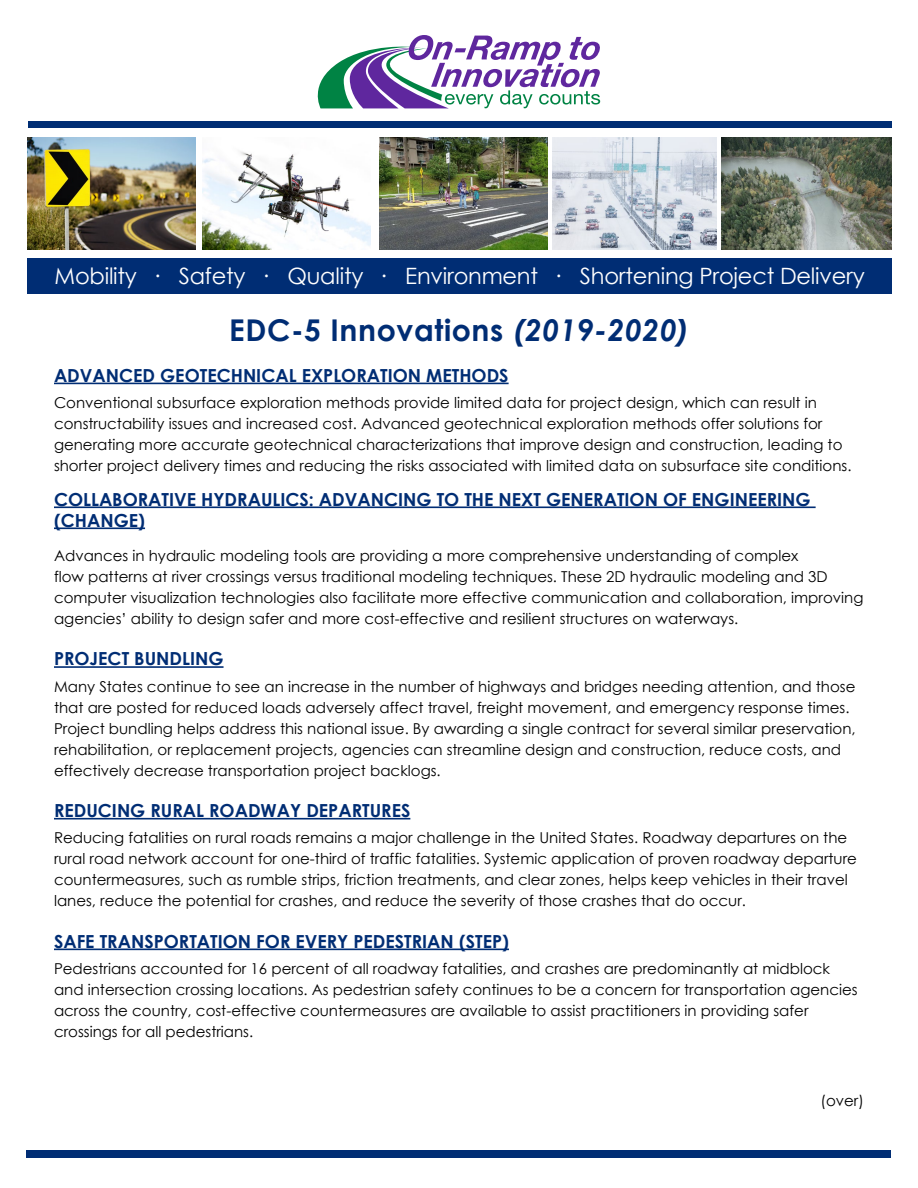
<style>
.page{position:relative;width:918px;height:1188px;background:#fff}
.page>*{position:absolute;margin:0;border:0;box-sizing:border-box;transform-origin:0 0}
.t1{font:700 30px "Century Gothic";letter-spacing:.02em;color:#002d74}
.t2{font:22.5px "Century Gothic";letter-spacing:-.01em;color:#fff}
.t3{font:700 18px/21px "Century Gothic";color:#002d74}
.t4{font:15px/21px "Century Gothic";color:#000}
.s1{font-style:italic}
</style>
<div class="page">
<div style="left:26px;top:1150px;width:865px;height:7px;background:#002d74"></div>
<svg style="left:317px;top:35px;width:284px;height:73px"></svg>
<div style="left:28px;top:121px;width:864px;height:7px;background:#002d74"></div>
<hr style="left:54px;top:383px;width:455px;height:1px;background:#002d74">
<hr style="left:54px;top:506px;width:762px;height:2px;background:#002d74">
<hr style="left:54px;top:527px;width:91px;height:2px;background:#002d74">
<hr style="left:54px;top:666px;width:170px;height:2px;background:#002d74">
<hr style="left:54px;top:818px;width:356px;height:2px;background:#002d74">
<hr style="left:54px;top:949px;width:455px;height:1px;background:#002d74">
<div style="left:27px;top:258px;width:865px;height:35px;background:#002d74"></div>
<img style="left:28px;top:138px;width:168px;height:112px">
<img style="left:202px;top:151px;width:168px;height:99px">
<img style="left:380px;top:138px;width:167px;height:112px">
<img style="left:553px;top:138px;width:163px;height:112px">
<img style="left:721px;top:138px;width:171px;height:112px">
<h2 class="t2" style="left:55px;top:260px;width:812px">Mobility ∙ Safety ∙ Quality ∙ Environment ∙ Shortening Project Delivery</h2>
<h1 class="t1" style="left:229px;top:307px;width:461px">EDC-5 Innovations <span class="s1">(2019-2020)</span></h1>
<p class="t3" style="left:54px;top:364px;width:456px">ADVANCED GEOTECHNICAL EXPLORATION METHODS</p>
<p class="t4" style="left:54px;top:392px;width:799px">Conventional subsurface exploration methods provide limited data for project design, which can result in constructability issues and increased cost. Advanced geotechnical exploration methods offer solutions for generating more accurate geotechnical characterizations that improve design and construction, leading to shorter project delivery times and reducing the risks associated with limited data on subsurface site conditions.</p>
<p class="t3" style="left:54px;top:488px;width:758px">COLLABORATIVE HYDRAULICS: ADVANCING TO THE NEXT GENERATION OF ENGINEERING (CHANGE)</p>
<p class="t4" style="left:54px;top:545px;width:811px">Advances in hydraulic modeling tools are providing a more comprehensive understanding of complex<br>flow patterns at river crossings versus traditional modeling techniques. These 2D hydraulic modeling and 3D computer visualization technologies also facilitate more effective communication and collaboration, improving agencies’ ability to design safer and more cost-effective and resilient structures on waterways.</p>
<p class="t3" style="left:54px;top:648px;width:171px">PROJECT BUNDLING</p>
<p class="t4" style="left:54px;top:676px;width:803px">Many States continue to see an increase in the number of highways and bridges needing attention, and those that are posted for reduced loads adversely affect travel, freight movement, and emergency response times.<br>Project bundling helps address this national issue. By awarding a single contract for several similar preservation, rehabilitation, or replacement projects, agencies can streamline design and construction, reduce costs, and effectively decrease transportation project backlogs.</p>
<p class="t3" style="left:54px;top:799px;width:358px">REDUCING RURAL ROADWAY DEPARTURES</p>
<p class="t4" style="left:54px;top:827px;width:805px">Reducing fatalities on rural roads remains a major challenge in the United States. Roadway departures on the rural road network account for one-third of traffic fatalities. Systemic application of proven roadway departure countermeasures, such as rumble strips, friction treatments, and clear zones, helps keep vehicles in their travel lanes, reduce the potential for crashes, and reduce the severity of those crashes that do occur.</p>
<p class="t3" style="left:54px;top:930px;width:457px">SAFE TRANSPORTATION FOR EVERY PEDESTRIAN (STEP)</p>
<p class="t4" style="left:54px;top:958px;width:805px">Pedestrians accounted for 16 percent of all roadway fatalities, and crashes are predominantly at midblock and intersection crossing locations. As pedestrian safety continues to be a concern for transportation agencies across the country, cost-effective countermeasures are available to assist practitioners in providing safer crossings for all pedestrians.</p>
<p class="t4" style="left:821px;top:1090px;width:45px">(over)</p>
</div>
